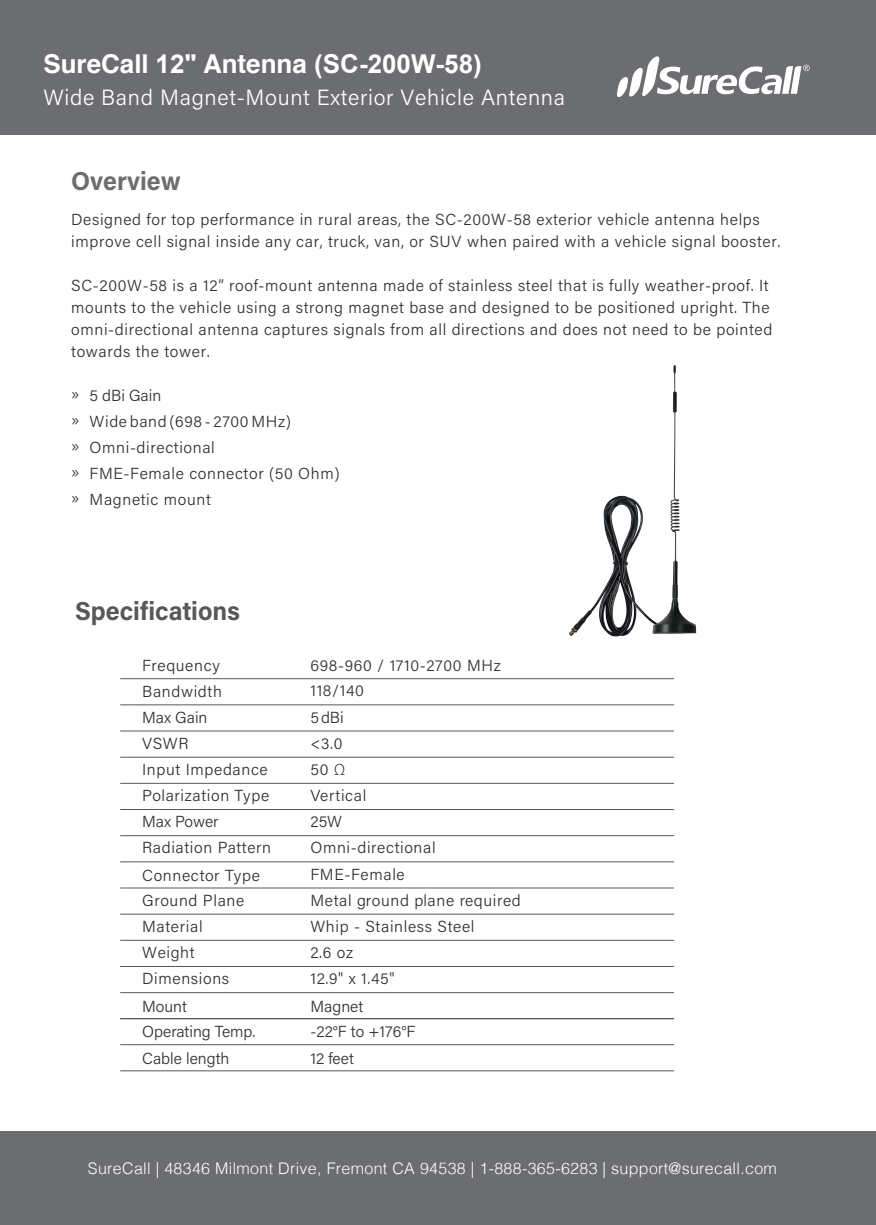
<style>
.page{position:relative;width:876px;height:1225px;background:#fff}
.page>*{position:absolute;margin:0;border:0;box-sizing:border-box;transform-origin:0 0}
.t1{font:700 26px "Helvetica";color:#fff}
.t2{font:700 26px "Acumin Pro";color:#57585a;scale:.96 1}
.t3{font:700 26px "Acumin Pro";color:#6c6d70;scale:.96 1}
.t4{font:300 22px "Acumin Pro";letter-spacing:.03em;color:#fff}
.t5{font:300 16px/22px "Acumin Pro";letter-spacing:.04em;color:#312f30}
.t6{font:300 16px "Helvetica";letter-spacing:.02em;color:#fff}
.t7{font:300 16px "Acumin Pro";color:#312f30}
.t8{font:300 16px "Acumin Pro";letter-spacing:-.005em;color:#312f30}
.s1{font-family:"Arial"}
.s2{font-family:"Helvetica"}
</style>
<div class="page">
<div style="left:0;top:0;width:876px;height:134px;background:#6c6d70"></div>
<svg style="left:617px;top:56px;width:193px;height:41px"></svg>
<div style="left:0;top:1131px;width:876px;height:94px;background:#6c6d70"></div>
<hr style="left:120px;top:678px;width:554px;height:1px;background:#58595b">
<hr style="left:120px;top:704px;width:554px;height:1px;background:#58595b">
<hr style="left:120px;top:730px;width:554px;height:1px;background:#58595b">
<hr style="left:120px;top:756px;width:554px;height:1px;background:#58595b">
<hr style="left:120px;top:783px;width:554px;height:1px;background:#58595b">
<hr style="left:120px;top:809px;width:554px;height:1px;background:#58595b">
<hr style="left:120px;top:835px;width:554px;height:1px;background:#58595b">
<hr style="left:120px;top:861px;width:554px;height:1px;background:#58595b">
<hr style="left:120px;top:887px;width:554px;height:1px;background:#58595b">
<hr style="left:120px;top:913px;width:554px;height:1px;background:#58595b">
<hr style="left:120px;top:939px;width:554px;height:1px;background:#58595b">
<hr style="left:120px;top:966px;width:554px;height:1px;background:#58595b">
<hr style="left:120px;top:992px;width:554px;height:1px;background:#58595b">
<img style="left:569px;top:365px;width:128px;height:272px">
<hr style="left:120px;top:1018px;width:554px;height:1px;background:#58595b">
<hr style="left:120px;top:1044px;width:554px;height:1px;background:#58595b">
<hr style="left:120px;top:1070px;width:554px;height:1px;background:#58595b">
<h1 class="t1" style="left:43px;top:43px;width:440px">SureCall <span class="s1">12"</span> Antenna <span class="s1">(SC-200W-58)</span></h1>
<h2 class="t4" style="left:43px;top:82px;width:523px">Wide Band Magnet-Mount Exterior Vehicle Antenna</h2>
<h1 class="t3" style="left:71px;top:162px;width:116px">Overview</h1>
<p class="t5" style="left:71px;top:207px;width:711px">Designed for top performance in rural areas, the SC-200W-58 exterior vehicle antenna helps improve cell signal inside any car, truck, van, or SUV when paired with a vehicle signal booster.</p>
<p class="t5" style="left:71px;top:273px;width:703px">SC-200W-58 is a 12” roof-mount antenna made of stainless steel that is fully weather-proof. It mounts to the vehicle using a strong magnet base and designed to be positioned upright. The omni-directional antenna captures signals from all directions and does not need to be pointed towards the tower.</p>
<p class="t5" style="left:71px;top:382px;width:270px;line-height:26px">» 5 dBi Gain<br>» Wide band (698 - 2700 MHz)<br>» Omni-directional<br>» FME-Female connector (50 Ohm) » Magnetic mount</p>
<h1 class="t2" style="left:75px;top:592px;width:173px">Specifications</h1>
<p class="t5" style="left:142px;top:654px;width:79px">Frequency</p>
<p class="t5" style="left:310px;top:654px;width:192px">698-960 / 1710-2700 MHz</p>
<p class="t5" style="left:142px;top:680px;width:81px">Bandwidth</p>
<p class="t5" style="left:310px;top:679px;width:55px">118/140</p>
<p class="t5" style="left:142px;top:706px;width:67px">Max Gain</p>
<p class="t5" style="left:310px;top:706px;width:35px">5dBi</p>
<p class="t5" style="left:142px;top:732px;width:48px">VSWR</p>
<p class="t5" style="left:310px;top:732px;width:34px">&lt;3.0</p>
<p class="t5" style="left:142px;top:758px;width:127px">Input Impedance</p>
<p class="t5" style="left:310px;top:758px;width:37px">50 <span class="s2">Ω</span></p>
<p class="t5" style="left:142px;top:784px;width:129px">Polarization Type</p>
<p class="t5" style="left:310px;top:784px;width:57px">Vertical</p>
<p class="t8" style="left:142px;top:810px;width:78px">Max Power</p>
<p class="t5" style="left:310px;top:810px;width:33px">25W</p>
<p class="t5" style="left:142px;top:836px;width:130px">Radiation Pattern</p>
<p class="t5" style="left:310px;top:836px;width:127px">Omni-directional</p>
<p class="t5" style="left:142px;top:864px;width:119px">Connector Type</p>
<p class="t5" style="left:310px;top:863px;width:96px">FME-Female</p>
<p class="t5" style="left:142px;top:889px;width:104px">Ground Plane</p>
<p class="t5" style="left:310px;top:889px;width:212px">Metal ground plane required</p>
<p class="t5" style="left:142px;top:915px;width:62px">Material</p>
<p class="t5" style="left:310px;top:915px;width:165px">Whip - Stainless Steel</p>
<p class="t5" style="left:142px;top:941px;width:54px">Weight</p>
<p class="t5" style="left:310px;top:941px;width:44px">2.6 oz</p>
<p class="t5" style="left:142px;top:967px;width:89px">Dimensions</p>
<p class="t5" style="left:310px;top:967px;width:85px">12.9" x 1.45"</p>
<p class="t5" style="left:142px;top:995px;width:46px">Mount</p>
<p class="t5" style="left:310px;top:995px;width:54px">Magnet</p>
<p class="t7" style="left:142px;top:1020px;width:115px">Operating Temp.</p>
<p class="t5" style="left:310px;top:1020px;width:106px">-22°F to +176°F</p>
<p class="t7" style="left:142px;top:1047px;width:89px">Cable length</p>
<p class="t5" style="left:310px;top:1047px;width:45px">12 feet</p>
<p class="t6" style="left:88px;top:1154px;width:690px">SureCall | 48346 Milmont Drive, Fremont CA 94538 | 1-888-365-6283 | support@surecall.com</p>
</div>
